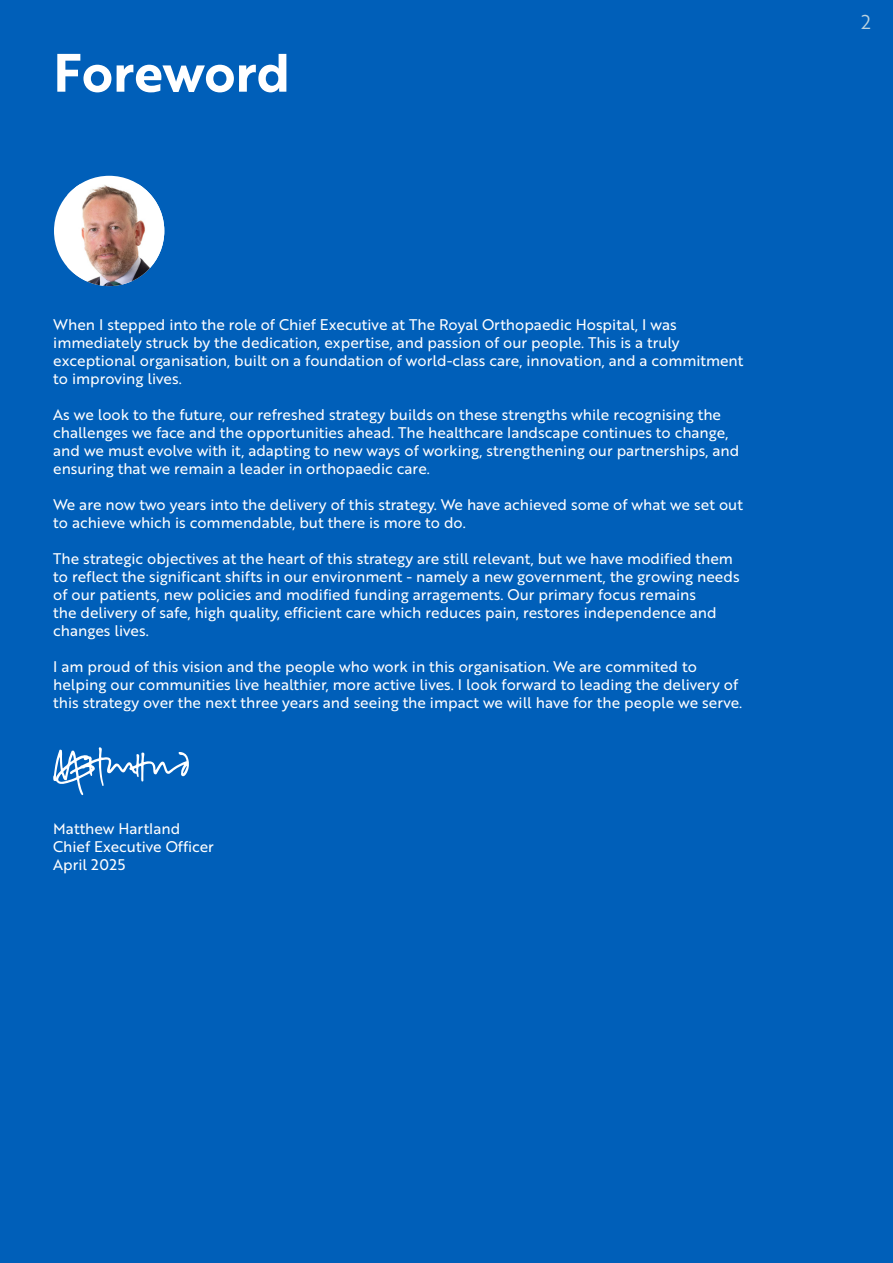
<style>
.page{position:relative;width:893px;height:1263px;background:#005fb9}
.page>*{position:absolute;margin:0;border:0;box-sizing:border-box;transform-origin:0 0}
.t1{font:52.5px "Brother 1816 Bold";color:#fff}
.t2{font:19.5px "Brother 1816 Book";color:#bcd3df}
.t3{font:15px/18px "Brother 1816 Regular";color:#fff}
</style>
<div class="page">
<div style="left:54px;top:176px;width:110px;height:110px;background:#fff;border-radius:50%"></div>
<img style="left:68px;top:184px;width:96px;height:102px">
<svg style="left:53px;top:747px;width:136px;height:48px"></svg>
<p class="t1" style="left:53px;top:33px;width:238px">Foreword</p>
<p class="t3" style="left:53px;top:315px;width:692px">When I stepped into the role of Chief Executive at The Royal Orthopaedic Hospital, I was immediately struck by the dedication, expertise, and passion of our people. This is a truly exceptional organisation, built on a foundation of world-class care, innovation, and a commitment to improving lives.</p>
<p class="t3" style="left:53px;top:405px;width:688px">As we look to the future, our refreshed strategy builds on these strengths while recognising the challenges we face and the opportunities ahead. The healthcare landscape continues to change, and we must evolve with it, adapting to new ways of working, strengthening our partnerships, and ensuring that we remain a leader in orthopaedic care.</p>
<p class="t3" style="left:53px;top:495px;width:691px">We are now two years into the delivery of this strategy. We have achieved some of what we set out to achieve which is commendable, but there is more to do.</p>
<p class="t3" style="left:53px;top:549px;width:688px">The strategic objectives at the heart of this strategy are still relevant, but we have modified them to reflect the significant shifts in our environment - namely a new government, the growing needs of our patients, new policies and modified funding arragements. Our primary focus remains<br>the delivery of safe, high quality, efficient care which reduces pain, restores independence and changes lives.</p>
<p class="t3" style="left:53px;top:657px;width:691px">I am proud of this vision and the people who work in this organisation. We are commited to helping our communities live healthier, more active lives. I look forward to leading the delivery of this strategy over the next three years and seeing the impact we will have for the people we serve.</p>
<p class="t3" style="left:53px;top:819px;width:162px">Matthew Hartland<br>Chief Executive Officer</p>
<p class="t3" style="left:53px;top:855px;width:73px">April 2025</p>
<p class="t2" style="left:861px;top:7px;width:11px">2</p>
</div>
